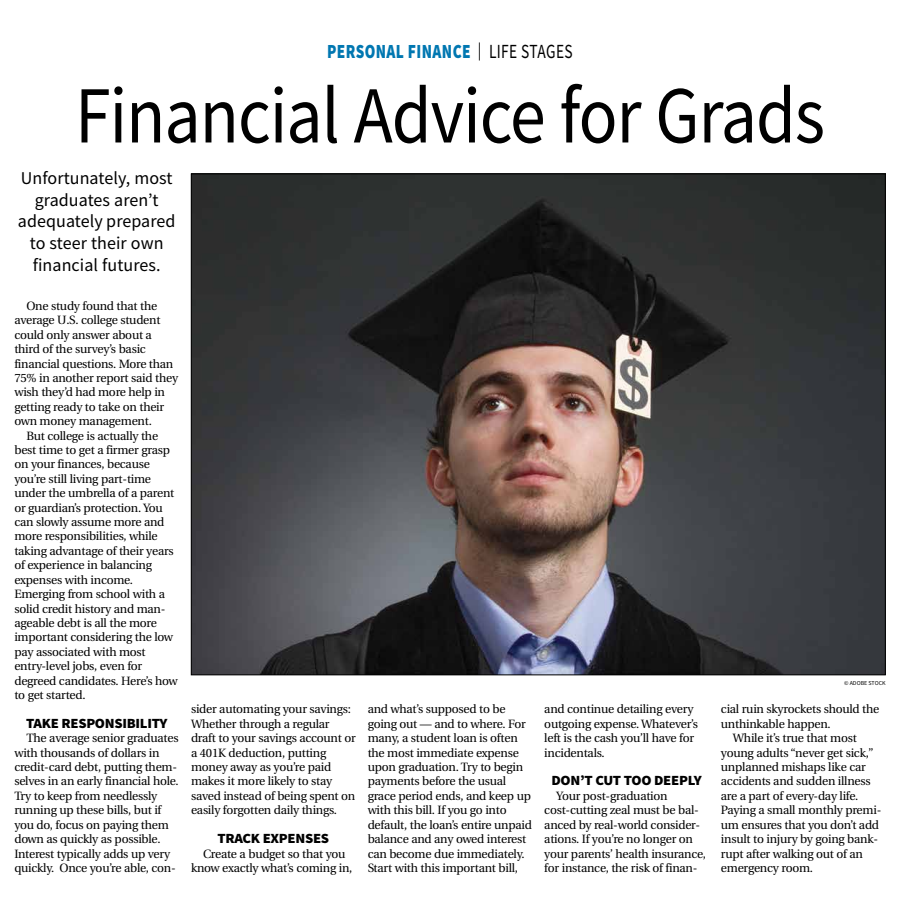
<style>
.page{position:relative;width:900px;height:908px;background:#fff}
.page>*{position:absolute;margin:0;border:0;box-sizing:border-box;transform-origin:0 0}
.t1{font:81px "Source Sans Pro";letter-spacing:-.015em;color:#000;scale:.89 1}
.t2{font:900 20px "Source Sans Pro";letter-spacing:.025em;color:#0077b1;scale:.77 1}
.t3{font:18px/21.6px "Source Sans Pro";letter-spacing:.005em;color:#000;text-align:center}
.t4{font:900 14px "Source Sans Pro";letter-spacing:-.02em;color:#000;scale:1.05 1}
.t5{font:12px/14.4px "Utopia";letter-spacing:-.02em;color:#000}
.t6{font:6px "Source Sans Pro";color:#000}
.s1{font-weight:400;font-size:18px;color:#000}
.s2{font-weight:400;color:#000}
</style>
<div class="page">
<img style="left:193px;top:176px;width:691px;height:497px">
<h2 class="t2" style="left:327px;top:38px;width:321px">PERSONAL FINANCE <span class="s1">|</span> <span class="s2">LIFE STAGES</span></h2>
<h1 class="t1" style="left:75px;top:64px;width:844px">Financial Advice for Grads</h1>
<h3 class="t3" style="left:18px;top:167px;width:159px">Unfortunately, most graduates aren’t adequately prepared to steer their own financial futures.</h3>
<p class="t5" style="left:26px;top:299px;width:132px">One study found that the</p>
<p class="t5" style="left:14px;top:313px;width:148px">average U.S. college student</p>
<p class="t5" style="left:14px;top:327px;width:139px">could only answer about a</p>
<p class="t5" style="left:14px;top:342px;width:133px">third of the survey’s basic</p>
<p class="t5" style="left:14px;top:356px;width:160px">financial questions. More than</p>
<p class="t5" style="left:14px;top:371px;width:165px">75% in another report said they</p>
<p class="t5" style="left:14px;top:385px;width:152px">wish they’d had more help in</p>
<p class="t5" style="left:14px;top:399px;width:151px">getting ready to take on their</p>
<p class="t5" style="left:14px;top:414px;width:139px">own money management.</p>
<p class="t5" style="left:26px;top:428px;width:133px">But college is actually the</p>
<p class="t5" style="left:14px;top:443px;width:157px">best time to get a firmer grasp</p>
<p class="t5" style="left:14px;top:457px;width:137px">on your finances, because</p>
<p class="t5" style="left:14px;top:471px;width:138px">you’re still living part-time</p>
<p class="t5" style="left:14px;top:486px;width:162px">under the umbrella of a parent</p>
<p class="t5" style="left:14px;top:500px;width:150px">or guardian’s protection. You</p>
<p class="t5" style="left:14px;top:515px;width:152px">can slowly assume more and</p>
<p class="t5" style="left:14px;top:529px;width:145px">more responsibilities, while</p>
<p class="t5" style="left:14px;top:543px;width:161px">taking advantage of their years</p>
<p class="t5" style="left:14px;top:558px;width:139px">of experience in balancing</p>
<p class="t5" style="left:14px;top:572px;width:120px">expenses with income.</p>
<p class="t5" style="left:14px;top:587px;width:152px">Emerging from school with a</p>
<p class="t5" style="left:14px;top:601px;width:153px">solid credit history and man-</p>
<p class="t5" style="left:14px;top:615px;width:144px">ageable debt is all the more</p>
<p class="t5" style="left:14px;top:630px;width:160px">important considering the low</p>
<p class="t5" style="left:14px;top:644px;width:133px">pay associated with most</p>
<p class="t5" style="left:14px;top:659px;width:129px">entry-level jobs, even for</p>
<p class="t5" style="left:14px;top:673px;width:165px">degreed candidates. Here’s how</p>
<p class="t5" style="left:14px;top:687px;width:73px">to get started.</p>
<p class="t4" style="left:26px;top:713px;width:136px">TAKE RESPONSIBILITY</p>
<p class="t5" style="left:14px;top:731px;width:166px;text-indent:12px">The average senior graduates with thousands of dollars in credit-card debt, putting them&shy;selves in an early financial hole.<br>Try to keep from needlessly running up these bills, but if you do, focus on paying them down as quickly as possible.<br>Interest typically adds up very quickly. Once you’re able, con-</p>
<p class="t5" style="left:191px;top:702px;width:166px">sider automating your savings:<br>Whether through a regular draft to your savings account or a 401K deduction, putting money away as you’re paid makes it more likely to stay saved instead of being spent on easily forgotten daily things.</p>
<p class="t4" style="left:218px;top:828px;width:108px">TRACK EXPENSES</p>
<p class="t5" style="left:191px;top:846px;width:163px;text-align:center">Create a budget so that you know exactly what’s coming in,</p>
<p class="t5" style="left:368px;top:702px;width:166px">and what’s supposed to be going out — and to where. For many, a student loan is often the most immediate expense upon graduation. Try to begin payments before the usual grace period ends, and keep up with this bill. If you go into default, the loan’s entire unpaid balance and any owed interest can become due immediately.<br>Start with this important bill,</p>
<p class="t5" style="left:544px;top:702px;width:155px">and continue detailing every outgoing expense. Whatever’s left is the cash you’ll have for incidentals.</p>
<p class="t4" style="left:551px;top:770px;width:145px">DON’T CUT TOO DEEPLY</p>
<p class="t5" style="left:544px;top:788px;width:163px;text-indent:12px">Your post-graduation cost-cutting zeal must be bal&shy;anced by real-world consider&shy;ations. If you’re no longer on your parents’ health insurance, for instance, the risk of finan-</p>
<p class="t6" style="left:844px;top:679px;width:43px">© ADOBE STOCK</p>
<p class="t5" style="left:721px;top:702px;width:160px">cial ruin skyrockets should the</p>
<p class="t5" style="left:721px;top:716px;width:111px">unthinkable happen.</p>
<p class="t5" style="left:733px;top:731px;width:125px">While it’s true that most</p>
<p class="t5" style="left:721px;top:745px;width:154px">young adults “never get sick,”</p>
<p class="t5" style="left:721px;top:759px;width:146px">unplanned mishaps like car</p>
<p class="t5" style="left:721px;top:774px;width:151px">accidents and sudden illness</p>
<p class="t5" style="left:721px;top:788px;width:139px">are a part of every-day life.</p>
<p class="t5" style="left:721px;top:803px;width:162px">Paying a small monthly premi-</p>
<p class="t5" style="left:721px;top:817px;width:160px">um ensures that you don’t add</p>
<p class="t5" style="left:721px;top:831px;width:159px">insult to injury by going bank-</p>
<p class="t5" style="left:721px;top:846px;width:143px">rupt after walking out of an</p>
<p class="t5" style="left:721px;top:860px;width:94px">emergency room.</p>
</div>
